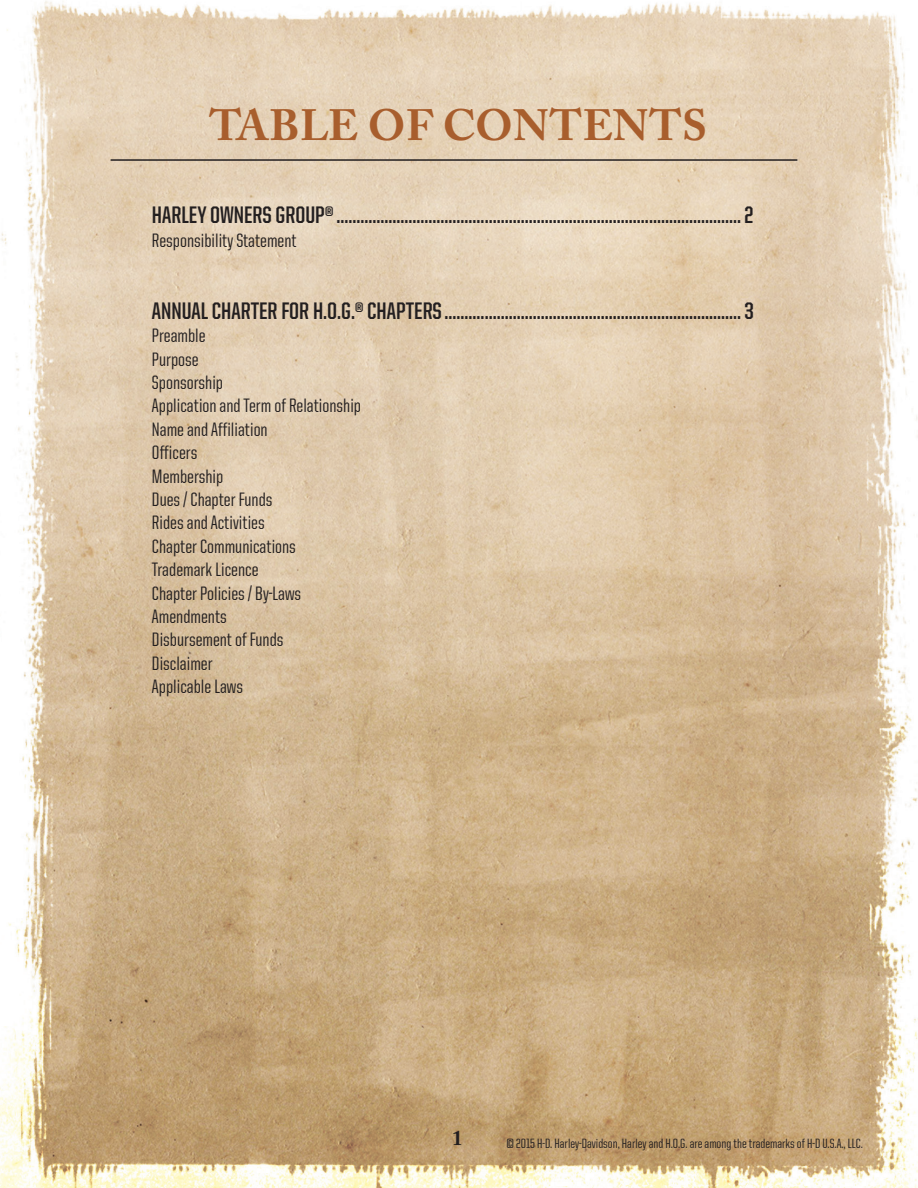
<style>
.page{position:relative;width:918px;height:1188px;background:#fff}
.page>*{position:absolute;margin:0;border:0;box-sizing:border-box;transform-origin:0 0}
.t1{font:700 43.5px "Adobe Caslon Pro";letter-spacing:.015em;color:#a85e2d}
.t2{font:700 24px "United Sans Cond";color:#231f20}
.t3{font:700 21px "Adobe Caslon Pro";color:#231f20}
.t4{font:500 19.5px/23.4px "United Sans Cond";color:#231f20}
.t5{font:500 13.5px "United Sans Cond";color:#231f20}
</style>
<div class="page">
<img style="left:0;top:1px;width:918px;height:1187px">
<hr style="left:111px;top:159px;width:686px;height:2px;background:#231f20">
<h1 class="t1" style="left:209px;top:99px;width:499px">TABLE OF CONTENTS</h1>
<p class="t2" style="left:152px;top:203px;width:603px">HARLEY OWNERS GROUP®.....................................................................................................2</p>
<p class="t4" style="left:152px;top:229px;width:146px">Responsibility Statement</p>
<p class="t2" style="left:152px;top:298px;width:603px">ANNUAL CHARTER FOR H.O.G.® CHAPTERS..........................................................................3</p>
<p class="t4" style="left:152px;top:324px;width:211px">Preamble<br>Purpose<br>Sponsorship<br>Application and Term of Relationship<br>Name and Affiliation<br>Officers<br>Membership<br>Dues / Chapter Funds<br>Rides and Activities<br>Chapter Communications<br>Trademark Licence<br>Chapter Policies / By-Laws<br>Amendments<br>Disbursement of Funds<br>Disclaimer<br>Applicable Laws</p>
<p class="t3" style="left:452px;top:1126px;width:12px">1</p>
<p class="t5" style="left:507px;top:1136px;width:358px">© 2015 H-D. Harley-Davidson, Harley and H.O.G. are among the trademarks of H-D U.S.A., LLC.</p>
</div>
